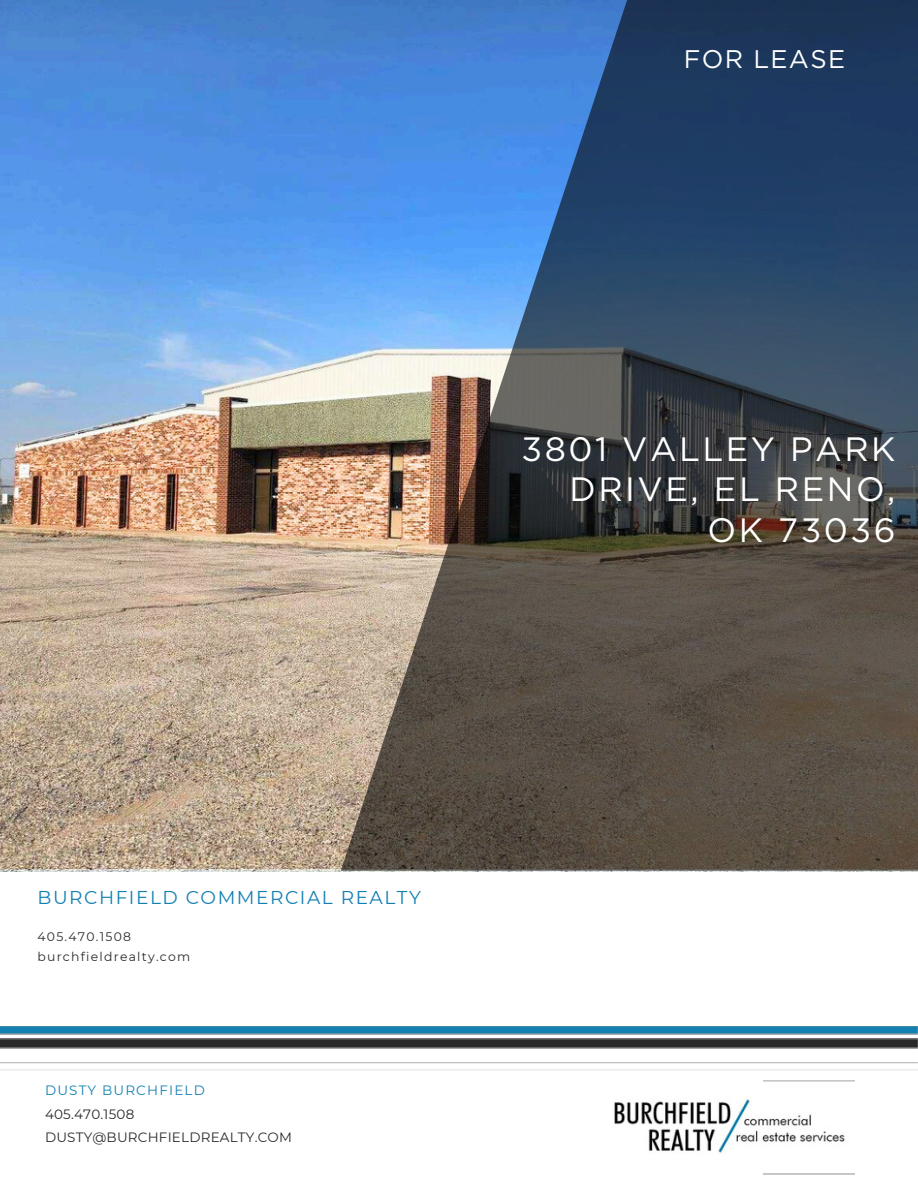
<style>
.page{position:relative;width:918px;height:1188px;background:#fff}
.page>*{position:absolute;margin:0;border:0;box-sizing:border-box;transform-origin:0 0}
.t1{font:33.75px/40.5px "Gotham";letter-spacing:.075em;color:#fff;text-align:right}
.t2{font:25.5px "Gotham";letter-spacing:.05em;color:#fff}
.t3{font:18.6px "Montserrat";letter-spacing:.08em;color:#1380b2}
.t4{font:13.5px/23.7px "Montserrat";letter-spacing:.015em;color:#292929}
.t5{font:12.3px "Montserrat";letter-spacing:.1em;color:#292929}
.s1{color:#1380b2}
</style>
<div class="page">
<img style="left:0;top:1026px;width:918px;height:9px">
<img style="left:0;top:1038px;width:918px;height:10px">
<img style="left:0;top:0;width:341px;height:868px">
<svg style="left:341px;top:0;width:577px;height:871px;background:#4f5c6d"></svg>
<img style="left:613px;top:1091px;width:241px;height:73px">
<p class="t2" style="left:684px;top:44px;width:163px">FOR LEASE</p>
<p class="t1" style="left:522px;top:428px;width:376px">3801 VALLEY PARK<br>DRIVE, EL RENO,<br>OK 73036</p>
<p class="t3" style="left:38px;top:886px;width:385px">BURCHFIELD COMMERCIAL REALTY</p>
<p class="t5" style="left:38px;top:929px;width:95px">405.470.1508</p>
<h4 class="t5" style="left:38px;top:950px;width:154px">burchfieldrealty.com</h4>
<p class="t4" style="left:45px;top:1078px;width:249px"><span class="s1">DUSTY BURCHFIELD<br></span>405.470.1508<br>DUSTY@BURCHFIELDREALTY.COM</p>
</div>
